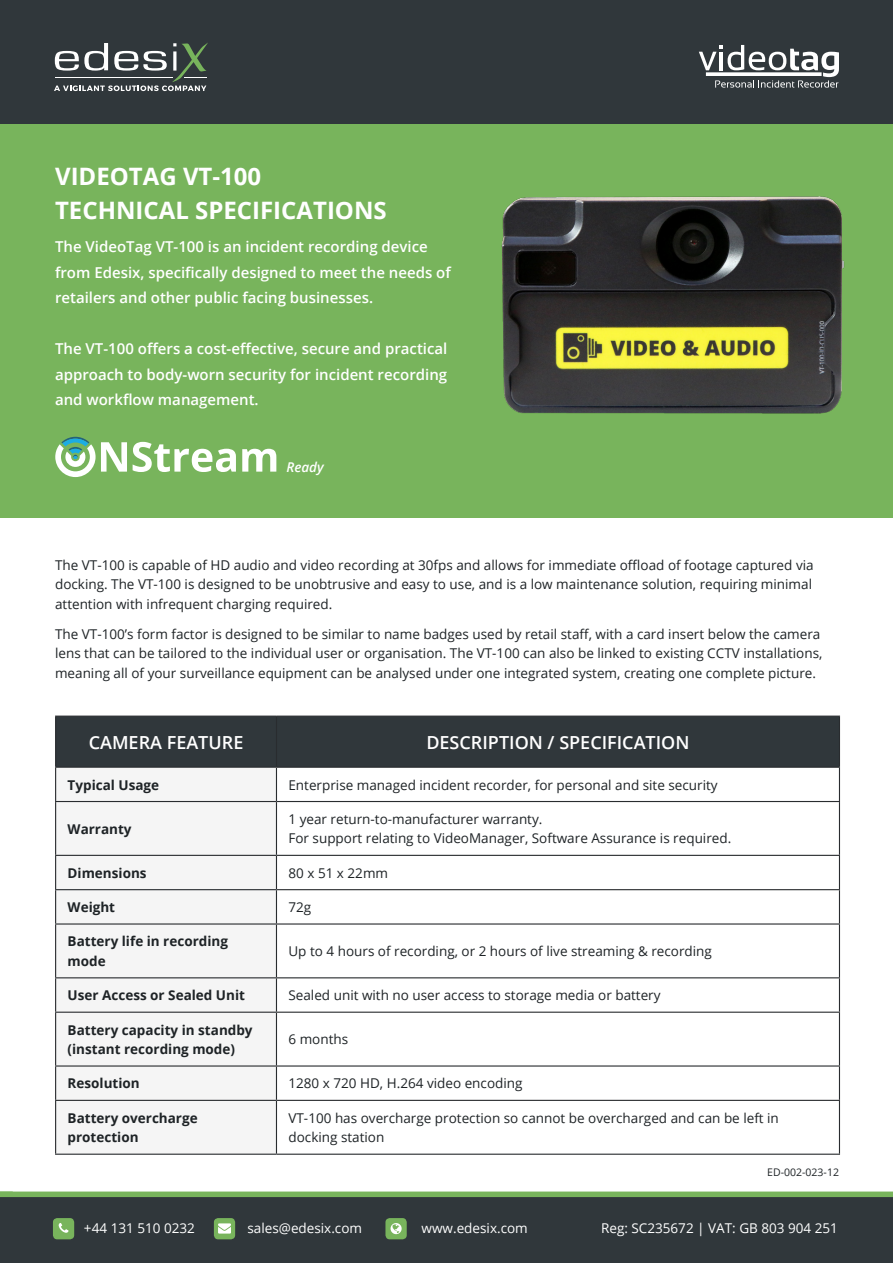
<style>
.page{position:relative;width:893px;height:1263px;background:#fff}
.page>*{position:absolute;margin:0;border:0;box-sizing:border-box;transform-origin:0 0}
.t1{font:700 24px "Open Sans";color:#fff}
.Table_H1{font:600 18px "Open Sans";color:#fff}
.Title_Paragraph{font:600 15px/25.5px "Open Sans";color:#fff}
.Dark_Bullets{font:13.5px/19.5px "Open Sans";color:#1e2326;text-align:justify}
.Body{font:13.5px/19.5px "Open Sans";color:#1e2326}
.Body_Bold{font:700 13.5px/19.5px "Open Sans";color:#1e2326}
.t2{font:13.5px "Open Sans";color:#fff}
.Dark_Bullets-2{font:italic 600 13.5px "Open Sans";color:#fff}
.t3{font:10.5px "Open Sans";color:#1e2326}
</style>
<div class="page">
<div style="left:0;top:0;width:893px;height:130px;background:linear-gradient(to right,#78b45c,#78b45c)"></div>
<div style="left:0;top:0;width:893px;height:123px;background:#30373b"></div>
<svg style="left:0;top:1191px;width:893px;height:6px;background:#84ba6a"></svg>
<div style="left:0;top:1197px;width:893px;height:66px;background:#30373b"></div>
<div style="left:53px;top:1218px;width:21px;height:21px;background:#78b45c;border-radius:4px"></div>
<svg style="left:59px;top:1223px;width:9px;height:10px"></svg>
<div style="left:214px;top:1218px;width:21px;height:21px;background:#78b45c;border-radius:4px"></div>
<svg style="left:218px;top:1223px;width:13px;height:10px"></svg>
<div style="left:385px;top:1218px;width:22px;height:21px;background:#78b45c;border-radius:4px"></div>
<svg style="left:391px;top:1223px;width:11px;height:11px"></svg>
<svg style="left:54px;top:42px;width:154px;height:49px"></svg>
<svg style="left:699px;top:45px;width:140px;height:43px"></svg>
<div style="left:0;top:128px;width:893px;height:390px;background:#78b45c"></div>
<div style="left:56px;top:717px;width:783px;height:50px;background:#30373b"></div>
<svg style="left:56px;top:768px;width:220px;height:385px;fill:#f5f5f5"></svg>
<hr style="left:55px;top:801px;width:221px;height:1px;background:#292c2f">
<hr style="left:276px;top:801px;width:564px;height:1px;background:#292c2f">
<hr style="left:55px;top:855px;width:221px;height:1px;background:#292c2f">
<hr style="left:276px;top:855px;width:564px;height:1px;background:#292c2f">
<hr style="left:55px;top:889px;width:221px;height:1px;background:#292c2f">
<hr style="left:276px;top:889px;width:564px;height:1px;background:#292c2f">
<hr style="left:55px;top:923px;width:221px;height:1px;background:#292c2f">
<hr style="left:276px;top:923px;width:564px;height:1px;background:#292c2f">
<hr style="left:55px;top:977px;width:221px;height:1px;background:#292c2f">
<hr style="left:276px;top:977px;width:564px;height:1px;background:#292c2f">
<hr style="left:55px;top:1012px;width:221px;height:1px;background:#292c2f">
<hr style="left:276px;top:1012px;width:564px;height:1px;background:#292c2f">
<hr style="left:55px;top:1065px;width:221px;height:1px;background:#292c2f">
<hr style="left:276px;top:1065px;width:564px;height:1px;background:#292c2f">
<hr style="left:55px;top:1100px;width:221px;height:1px;background:#292c2f">
<hr style="left:276px;top:1100px;width:564px;height:1px;background:#292c2f">
<hr style="left:55px;top:1153px;width:221px;height:2px;background:#292c2f">
<hr style="left:276px;top:1153px;width:564px;height:2px;background:#292c2f">
<hr style="left:276px;top:716px;width:564px;height:1px;background:#292c2f">
<hr style="left:839px;top:717px;width:1px;height:50px;background:#292c2f">
<hr style="left:276px;top:767px;width:564px;height:1px;background:#292c2f">
<hr style="left:839px;top:768px;width:1px;height:33px;background:#292c2f">
<hr style="left:839px;top:802px;width:1px;height:53px;background:#292c2f">
<hr style="left:839px;top:856px;width:1px;height:33px;background:#292c2f">
<hr style="left:839px;top:890px;width:1px;height:33px;background:#292c2f">
<hr style="left:839px;top:924px;width:1px;height:53px;background:#292c2f">
<hr style="left:839px;top:978px;width:1px;height:34px;background:#292c2f">
<hr style="left:839px;top:1013px;width:1px;height:52px;background:#292c2f">
<hr style="left:839px;top:1066px;width:1px;height:34px;background:#292c2f">
<hr style="left:839px;top:1101px;width:1px;height:52px;background:#292c2f">
<hr style="left:55px;top:768px;width:1px;height:33px;background:#292c2f">
<hr style="left:276px;top:768px;width:1px;height:33px;background:#292c2f">
<hr style="left:55px;top:802px;width:1px;height:53px;background:#292c2f">
<hr style="left:276px;top:802px;width:1px;height:53px;background:#292c2f">
<hr style="left:55px;top:856px;width:1px;height:33px;background:#292c2f">
<hr style="left:276px;top:856px;width:1px;height:33px;background:#292c2f">
<hr style="left:55px;top:890px;width:1px;height:33px;background:#292c2f">
<hr style="left:276px;top:890px;width:1px;height:33px;background:#292c2f">
<hr style="left:55px;top:924px;width:1px;height:53px;background:#292c2f">
<hr style="left:276px;top:924px;width:1px;height:53px;background:#292c2f">
<hr style="left:55px;top:978px;width:1px;height:34px;background:#292c2f">
<hr style="left:276px;top:978px;width:1px;height:34px;background:#292c2f">
<hr style="left:55px;top:1013px;width:1px;height:52px;background:#292c2f">
<hr style="left:276px;top:1013px;width:1px;height:52px;background:#292c2f">
<hr style="left:55px;top:1066px;width:1px;height:34px;background:#292c2f">
<hr style="left:276px;top:1066px;width:1px;height:34px;background:#292c2f">
<hr style="left:55px;top:1101px;width:1px;height:52px;background:#292c2f">
<hr style="left:276px;top:1101px;width:1px;height:52px;background:#292c2f">
<hr style="left:55px;top:716px;width:221px;height:1px;background:#292c2f">
<hr style="left:55px;top:717px;width:1px;height:50px;background:#292c2f">
<hr style="left:276px;top:717px;width:1px;height:50px;background:#292c2f">
<hr style="left:55px;top:767px;width:221px;height:1px;background:#292c2f">
<img style="left:501px;top:196px;width:344px;height:218px">
<svg style="left:133px;top:442px;width:103px;height:30px"></svg>
<svg style="left:242px;top:449px;width:34px;height:23px"></svg>
<svg style="left:55px;top:437px;width:72px;height:40px"></svg>
<p class="t1" style="left:55px;top:159px;width:208px">VIDEOTAG VT-100</p>
<p class="t1" style="left:55px;top:194px;width:333px">TECHNICAL SPECIFICATIONS</p>
<p class="Title_Paragraph" style="left:55px;top:234px;width:397px">The VideoTag VT-100 is an incident recording device from Edesix, specifically designed to meet the needs of retailers and other public facing businesses.</p>
<p class="Title_Paragraph" style="left:55px;top:336px;width:394px;text-align:justify">The VT-100 offers a cost-effective, secure and practical approach to body-worn security for incident recording and workflow management.</p>
<p class="Dark_Bullets-2" style="left:286px;top:457px;width:39px">Ready</p>
<p class="Dark_Bullets" style="left:55px;top:555px;width:760px">The VT-100 is capable of HD audio and video recording at 30fps and allows for immediate offload of footage captured via docking. The VT-100 is designed to be unobtrusive and easy to use, and is a low maintenance solution, requiring minimal attention with infrequent charging required.</p>
<p class="Dark_Bullets" style="left:55px;top:624px;width:769px;text-align:left">The VT-100’s form factor is designed to be similar to name badges used by retail staff, with a card insert below the camera lens that can be tailored to the individual user or organisation. The VT-100 can also be linked to existing CCTV installations, meaning all of your surveillance equipment can be analysed under one integrated system, creating one complete picture.</p>
<p class="Table_H1" style="left:89px;top:730px;width:156px">CAMERA FEATURE</p>
<p class="Table_H1" style="left:426px;top:730px;width:265px">DESCRIPTION / SPECIFICATION</p>
<p class="Body_Bold" style="left:68px;top:774px;width:93px">Typical Usage</p>
<p class="Body" style="left:288px;top:774px;width:431px">Enterprise managed incident recorder, for personal and site security</p>
<p class="Body_Bold" style="left:68px;top:819px;width:66px">Warranty</p>
<p class="Body" style="left:288px;top:809px;width:255px">1 year return-to-manufacturer warranty.</p>
<p class="Body" style="left:288px;top:828px;width:444px">For support relating to VideoManager, Software Assurance is required.</p>
<p class="Body_Bold" style="left:68px;top:863px;width:80px">Dimensions</p>
<p class="Body" style="left:288px;top:863px;width:101px">80 x 51 x 22mm</p>
<p class="Body_Bold" style="left:68px;top:897px;width:49px">Weight</p>
<p class="Body" style="left:288px;top:897px;width:24px">72g</p>
<p class="Body_Bold" style="left:68px;top:931px;width:162px">Battery life in recording mode</p>
<p class="Body" style="left:288px;top:941px;width:425px">Up to 4 hours of recording, or 2 hours of live streaming &amp; recording</p>
<p class="Body_Bold" style="left:68px;top:985px;width:179px">User Access or Sealed Unit</p>
<p class="Body" style="left:288px;top:985px;width:374px">Sealed unit with no user access to storage media or battery</p>
<p class="Body_Bold" style="left:68px;top:1019px;width:187px">Battery capacity in standby (instant recording mode)</p>
<p class="Body" style="left:288px;top:1029px;width:61px">6 months</p>
<p class="Body_Bold" style="left:68px;top:1073px;width:74px">Resolution</p>
<p class="Body" style="left:288px;top:1073px;width:236px">1280 x 720 HD, H.264 video encoding</p>
<p class="Body_Bold" style="left:68px;top:1108px;width:132px">Battery overcharge protection</p>
<p class="Body" style="left:288px;top:1108px;width:492px">VT-100 has overcharge protection so cannot be overcharged and can be left in docking station</p>
<p class="t3" style="left:767px;top:1165px;width:73px">ED-002-023-12</p>
<p class="t2" style="left:84px;top:1219px;width:112px">+44 131 510 0232</p>
<p class="t2" style="left:247px;top:1219px;width:116px">sales@edesix.com</p>
<p class="t2" style="left:422px;top:1219px;width:108px">www.edesix.com</p>
<p class="t2" style="left:601px;top:1219px;width:238px">Reg: SC235672 | VAT: GB 803 904 251</p>
</div>
